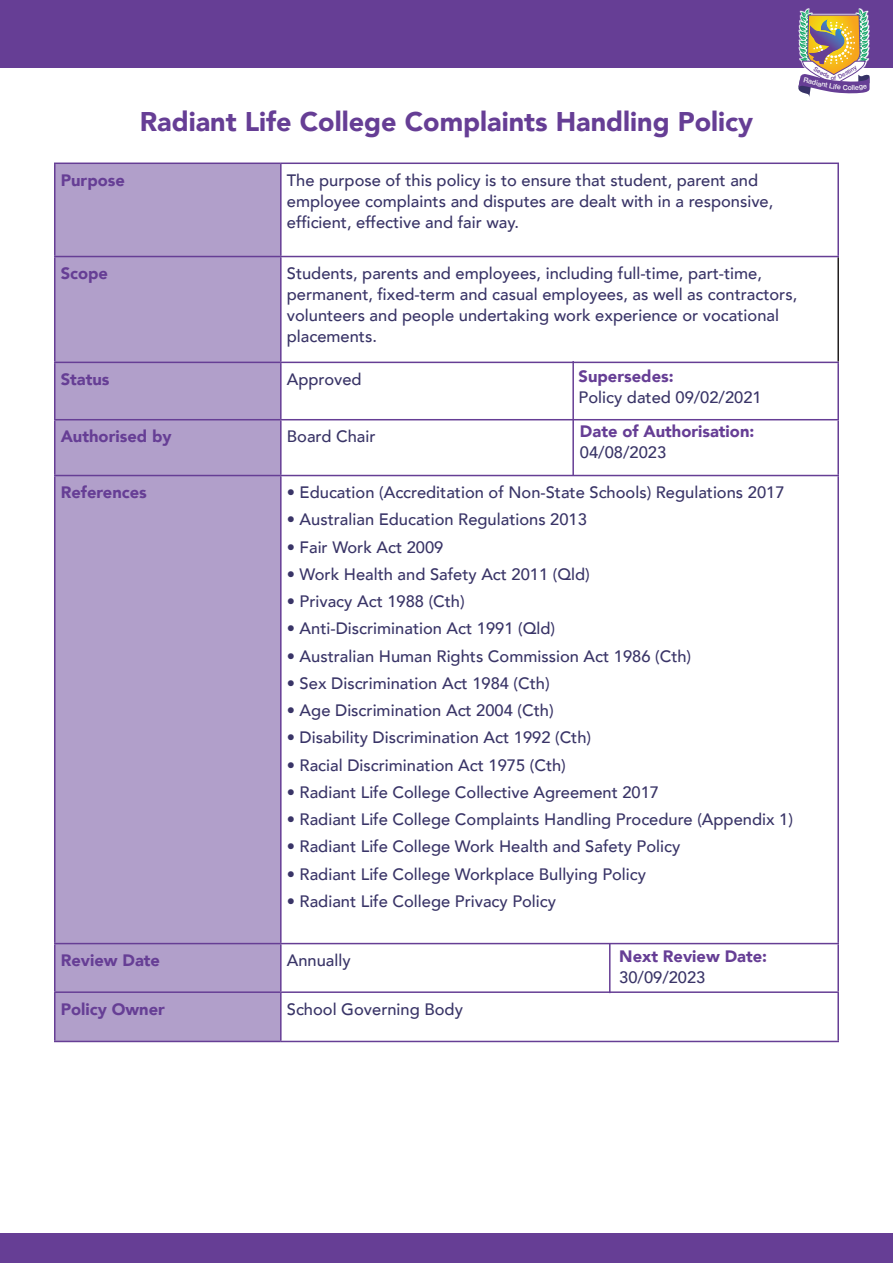
<style>
.page{position:relative;width:893px;height:1263px;background:#fff}
.page>*{position:absolute;margin:0;border:0;box-sizing:border-box;transform-origin:0 0}
.t1{font:900 27px "Avenir";color:#663e95}
.t2{font:500 16.5px/21px "Avenir";color:#393467}
.t3{font:900 16.5px "Avenir";color:#663e95}
.t4{font:500 7.05px "Helvetica Neue";color:#faf9fa}
.t5{font:500 6px "Helvetica Neue";color:#663e95}
</style>
<div class="page">
<div style="left:0;top:0;width:893px;height:67px;background:#663e95"></div>
<div style="left:0;top:1233px;width:893px;height:30px;background:#663e95"></div>
<div style="left:56px;top:164px;width:224px;height:877px;background:#b19fca"></div>
<hr style="left:837px;top:257px;width:2px;height:105px;background:#231f20">
<hr style="left:280px;top:164px;width:2px;height:92px;background:#663e95">
<hr style="left:54px;top:257px;width:2px;height:105px;background:#663e95">
<hr style="left:280px;top:257px;width:2px;height:105px;background:#663e95">
<hr style="left:280px;top:363px;width:2px;height:56px;background:#663e95">
<hr style="left:280px;top:420px;width:2px;height:55px;background:#663e95">
<hr style="left:280px;top:476px;width:2px;height:467px;background:#663e95">
<hr style="left:280px;top:944px;width:2px;height:47px;background:#663e95">
<hr style="left:280px;top:993px;width:2px;height:48px;background:#663e95">
<hr style="left:54px;top:163px;width:227px;height:1px;background:#663e95">
<hr style="left:54px;top:164px;width:2px;height:92px;background:#663e95">
<hr style="left:281px;top:163px;width:558px;height:1px;background:#663e95">
<hr style="left:837px;top:164px;width:2px;height:92px;background:#663e95">
<hr style="left:54px;top:256px;width:227px;height:1px;background:#663e95">
<hr style="left:281px;top:256px;width:558px;height:1px;background:#663e95">
<hr style="left:54px;top:362px;width:227px;height:1px;background:#663e95">
<hr style="left:54px;top:363px;width:2px;height:56px;background:#663e95">
<hr style="left:281px;top:362px;width:558px;height:1px;background:#663e95">
<hr style="left:837px;top:363px;width:2px;height:56px;background:#663e95">
<hr style="left:54px;top:419px;width:227px;height:1px;background:#663e95">
<hr style="left:54px;top:420px;width:2px;height:55px;background:#663e95">
<hr style="left:281px;top:419px;width:558px;height:1px;background:#663e95">
<hr style="left:837px;top:420px;width:2px;height:55px;background:#663e95">
<hr style="left:54px;top:475px;width:227px;height:1px;background:#663e95">
<hr style="left:54px;top:476px;width:2px;height:467px;background:#663e95">
<hr style="left:281px;top:475px;width:558px;height:1px;background:#663e95">
<hr style="left:837px;top:476px;width:2px;height:467px;background:#663e95">
<hr style="left:54px;top:943px;width:227px;height:1px;background:#663e95">
<hr style="left:54px;top:944px;width:2px;height:47px;background:#663e95">
<hr style="left:281px;top:943px;width:558px;height:1px;background:#663e95">
<hr style="left:837px;top:944px;width:2px;height:47px;background:#663e95">
<hr style="left:54px;top:991px;width:227px;height:2px;background:#663e95">
<hr style="left:54px;top:993px;width:2px;height:48px;background:#663e95">
<hr style="left:281px;top:991px;width:558px;height:2px;background:#663e95">
<hr style="left:837px;top:993px;width:2px;height:48px;background:#663e95">
<hr style="left:54px;top:1041px;width:227px;height:1px;background:#663e95">
<hr style="left:281px;top:1041px;width:558px;height:1px;background:#663e95">
<hr style="left:572px;top:361px;width:2px;height:114px;background:#663e95">
<hr style="left:609px;top:943px;width:2px;height:50px;background:#663e95">
<img style="left:798px;top:9px;width:72px;height:88px">
<h1 class="t1" style="left:140px;top:110px;width:615px">Radiant Life College Complaints Handling Policy</h1>
<p class="t4" style="left:809px;top:78px;width:15px;rotate:13deg">adia</p>
<p class="t5" style="left:831px;top:75px;width:7px">of</p>
<p class="t3" style="left:61px;top:173px;width:66px">Purpose</p>
<p class="t2" style="left:287px;top:171px;width:488px">The purpose of this policy is to ensure that student, parent and employee complaints and disputes are dealt with in a responsive, efficient, effective and fair way.</p>
<p class="t3" style="left:61px;top:266px;width:49px">Scope</p>
<p class="t2" style="left:287px;top:264px;width:512px">Students, parents and employees, including full-time, part-time, permanent, fixed-term and casual employees, as well as contractors, volunteers and people undertaking work experience or vocational placements.</p>
<p class="t3" style="left:61px;top:372px;width:50px">Status</p>
<p class="t2" style="left:287px;top:370px;width:76px">Approved</p>
<p class="t3" style="left:579px;top:369px;width:97px">Supersedes:</p>
<p class="t2" style="left:579px;top:389px;width:185px">Policy dated 09/02/2021</p>
<p class="t3" style="left:580px;top:424px;width:176px">Date of Authorisation:</p>
<p class="t2" style="left:580px;top:441px;width:88px">04/08/2023</p>
<p class="t3" style="left:61px;top:429px;width:112px">Authorised by</p>
<p class="t2" style="left:287px;top:428px;width:90px">Board Chair</p>
<p class="t3" style="left:61px;top:485px;width:88px">References</p>
<p class="t2" style="left:287px;top:483px;width:499px">• Education (Accreditation of Non-State Schools) Regulations 2017</p>
<p class="t2" style="left:287px;top:511px;width:302px">• Australian Education Regulations 2013</p>
<p class="t2" style="left:287px;top:538px;width:158px">• Fair Work Act 2009</p>
<p class="t2" style="left:287px;top:565px;width:305px">• Work Health and Safety Act 2011 (Qld)</p>
<p class="t2" style="left:287px;top:593px;width:179px">• Privacy Act 1988 (Cth)</p>
<p class="t2" style="left:287px;top:620px;width:270px">• Anti-Discrimination Act 1991 (Qld)</p>
<p class="t2" style="left:287px;top:647px;width:406px">• Australian Human Rights Commission Act 1986 (Cth)</p>
<p class="t2" style="left:287px;top:672px;width:264px">• Sex Discrimination Act 1984 (Cth)</p>
<p class="t2" style="left:287px;top:699px;width:268px">• Age Discrimination Act 2004 (Cth)</p>
<p class="t2" style="left:287px;top:729px;width:306px">• Disability Discrimination Act 1992 (Cth)</p>
<p class="t2" style="left:287px;top:756px;width:281px">• Racial Discrimination Act 1975 (Cth)</p>
<p class="t2" style="left:287px;top:783px;width:374px">• Radiant Life College Collective Agreement 2017</p>
<p class="t2" style="left:287px;top:808px;width:508px">• Radiant Life College Complaints Handling Procedure (Appendix 1)</p>
<p class="t2" style="left:287px;top:838px;width:395px">• Radiant Life College Work Health and Safety Policy</p>
<p class="t2" style="left:287px;top:865px;width:361px">• Radiant Life College Workplace Bullying Policy</p>
<p class="t2" style="left:287px;top:892px;width:271px">• Radiant Life College Privacy Policy</p>
<p class="t3" style="left:61px;top:953px;width:101px">Review Date</p>
<p class="t2" style="left:287px;top:951px;width:65px">Annually</p>
<p class="t3" style="left:61px;top:1002px;width:106px">Policy Owner</p>
<p class="t2" style="left:287px;top:1000px;width:178px">School Governing Body</p>
<p class="t3" style="left:619px;top:949px;width:149px">Next Review Date:</p>
<p class="t2" style="left:619px;top:968px;width:88px">30/09/2023</p>
</div>
